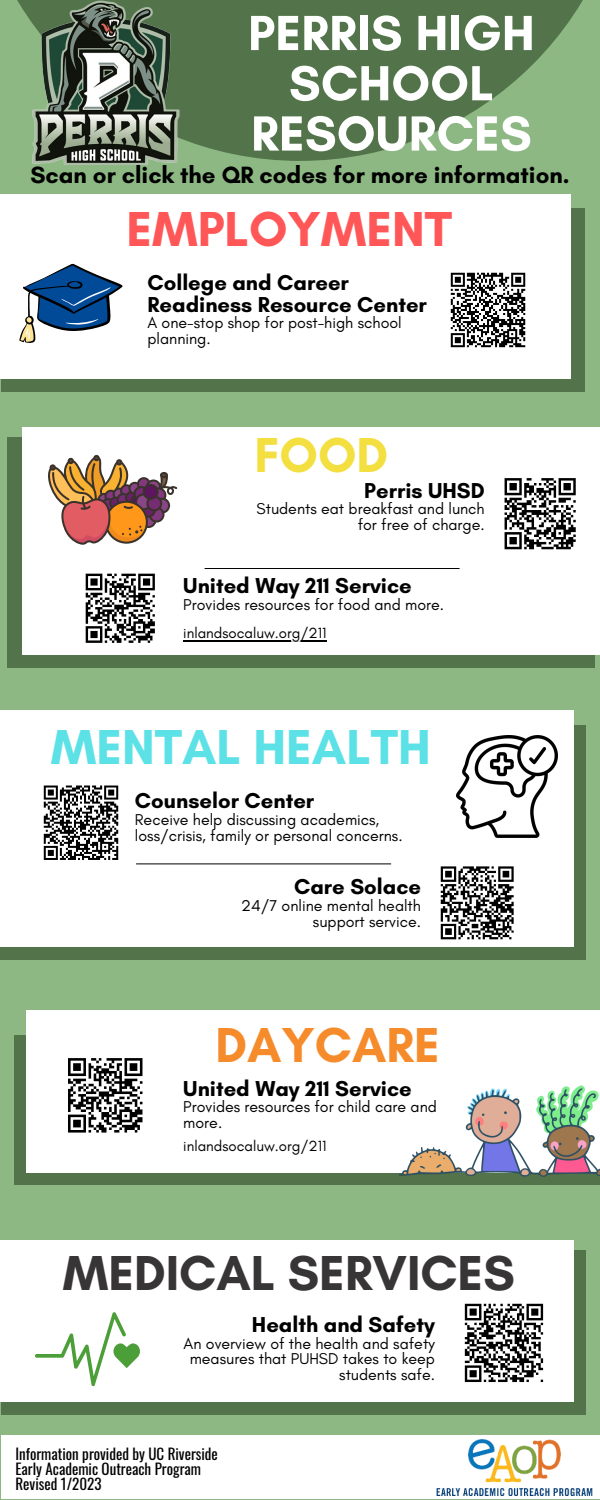
<style>
.page{position:relative;width:600px;height:1500px;background:#8db883}
.page>*{position:absolute;margin:0;border:0;box-sizing:border-box;transform-origin:0 0}
.t1{font:700 50.2px/50.2px "Glacial Indifference";letter-spacing:.005em;color:#fff;text-align:center}
.t2{font:700 50px "Glacial Indifference";color:#383536}
.t3{font:700 50px "Glacial Indifference";color:#5ce1e6}
.t4{font:700 50px "Glacial Indifference";color:#ff5757}
.t5{font:700 50px "Glacial Indifference";color:#f68b2b}
.t6{font:700 50px "Glacial Indifference";color:#f4df41}
.t7{font:700 24px "Glacial Indifference";color:#000}
.t8{font:700 22px/21.8px "Glacial Indifference";color:#000}
.t9{font:16px/15.8px "Glacial Indifference";color:#000;text-align:right}
.t10{font:15px/15px "Oswald";color:#000}
.t11{font:15px "Glacial Indifference";color:#000}
</style>
<div class="page">
<svg style="left:205px;top:0;width:378px;height:161px;fill:#53744b"></svg>
<div style="left:7px;top:437px;width:588px;height:230px;background:#53744b"></div>
<div style="left:22px;top:427px;width:578px;height:228px;background:#fff"></div>
<div style="left:1px;top:1250px;width:585px;height:165px;background:#53744b"></div>
<div style="left:0;top:1240px;width:574px;height:162px;background:#fff"></div>
<hr style="left:205px;top:568px;width:255px;height:1px;background:#000">
<svg style="left:35px;top:1312px;width:105px;height:74px"></svg>
<svg style="left:48px;top:455px;width:129px;height:90px"></svg>
<div style="left:1px;top:1436px;width:599px;height:63px;background:#fff"></div>
<img style="left:436px;top:1440px;width:156px;height:55px">
<svg style="left:85px;top:573px;width:70px;height:70px"></svg>
<div style="left:14px;top:1035px;width:586px;height:150px;background:#53744b"></div>
<div style="left:26px;top:1011px;width:574px;height:162px;background:#fff"></div>
<img style="left:400px;top:1085px;width:200px;height:92px">
<div style="left:0;top:725px;width:586px;height:235px;background:#53744b"></div>
<div style="left:0;top:710px;width:574px;height:237px;background:#fff"></div>
<div style="left:1px;top:208px;width:584px;height:184px;background:#53744b"></div>
<div style="left:0;top:194px;width:571px;height:185px;background:#fff"></div>
<svg style="left:19px;top:263px;width:104px;height:80px"></svg>
<hr style="left:136px;top:864px;width:255px;height:1px;background:#000">
<img style="left:456px;top:736px;width:102px;height:101px">
<img style="left:17px;top:0;width:188px;height:165px">
<svg style="left:68px;top:1058px;width:75px;height:75px"></svg>
<svg style="left:450px;top:272px;width:76px;height:76px"></svg>
<svg style="left:504px;top:478px;width:72px;height:72px"></svg>
<svg style="left:43px;top:785px;width:76px;height:75px"></svg>
<svg style="left:440px;top:866px;width:74px;height:74px"></svg>
<svg style="left:464px;top:1303px;width:80px;height:79px"></svg>
<hr style="left:183px;top:640px;width:143px;height:1px;background:#000">
<h1 class="t1" style="left:248px;top:7px;width:288px">PERRIS HIGH<br>SCHOOL<br>RESOURCES</h1>
<h3 class="t7" style="left:30px;top:160px;width:541px">Scan or click the QR codes for more information.</h3>
<h2 class="t4" style="left:126px;top:198px;width:328px">EMPLOYMENT</h2>
<h3 class="t8" style="left:147px;top:271px;width:281px">College and Career<br>Readiness Resource Center</h3>
<p class="t9" style="left:147px;top:315px;width:256px;text-align:left">A one-stop shop for post-high school planning.</p>
<h2 class="t6" style="left:254px;top:424px;width:135px">FOOD</h2>
<h3 class="t8" style="left:364px;top:479px;width:122px">Perris UHSD</h3>
<p class="t9" style="left:257px;top:501px;width:230px">Students eat breakfast and lunch for free of charge.</p>
<h3 class="t8" style="left:183px;top:575px;width:230px">United Way 211 Service</h3>
<p class="t9" style="left:183px;top:596px;width:262px">Provides resources for food and more.</p>
<p class="t11" style="left:183px;top:624px;width:145px">inlandsocaluw.org/211</p>
<h2 class="t3" style="left:51px;top:716px;width:382px">MENTAL HEALTH</h2>
<h3 class="t8" style="left:135px;top:790px;width:181px">Counselor Center</h3>
<p class="t9" style="left:135px;top:811px;width:269px;text-align:left">Receive help discussing academics, loss/crisis, family or personal concerns.</p>
<h3 class="t8" style="left:294px;top:876px;width:128px">Care Solace</h3>
<p class="t9" style="left:241px;top:897px;width:181px">24/7 online mental health support service.</p>
<h2 class="t5" style="left:215px;top:1015px;width:226px">DAYCARE</h2>
<h3 class="t8" style="left:183px;top:1077px;width:230px">United Way 211 Service</h3>
<p class="t9" style="left:183px;top:1099px;width:255px;text-align:left">Provides resources for child care and more.</p>
<p class="t11" style="left:183px;top:1137px;width:145px">inlandsocaluw.org/211</p>
<h2 class="t2" style="left:63px;top:1242px;width:454px">MEDICAL SERVICES</h2>
<h3 class="t8" style="left:252px;top:1314px;width:185px">Health and Safety</h3>
<p class="t9" style="left:184px;top:1335px;width:253px">An overview of the health and safety measures that PUHSD takes to keep students safe.</p>
<p class="t10" style="left:15px;top:1446px;width:204px">Information provided by UC Riverside<br>Early Academic Outreach Program<br>Revised 1/2023</p>
</div>
